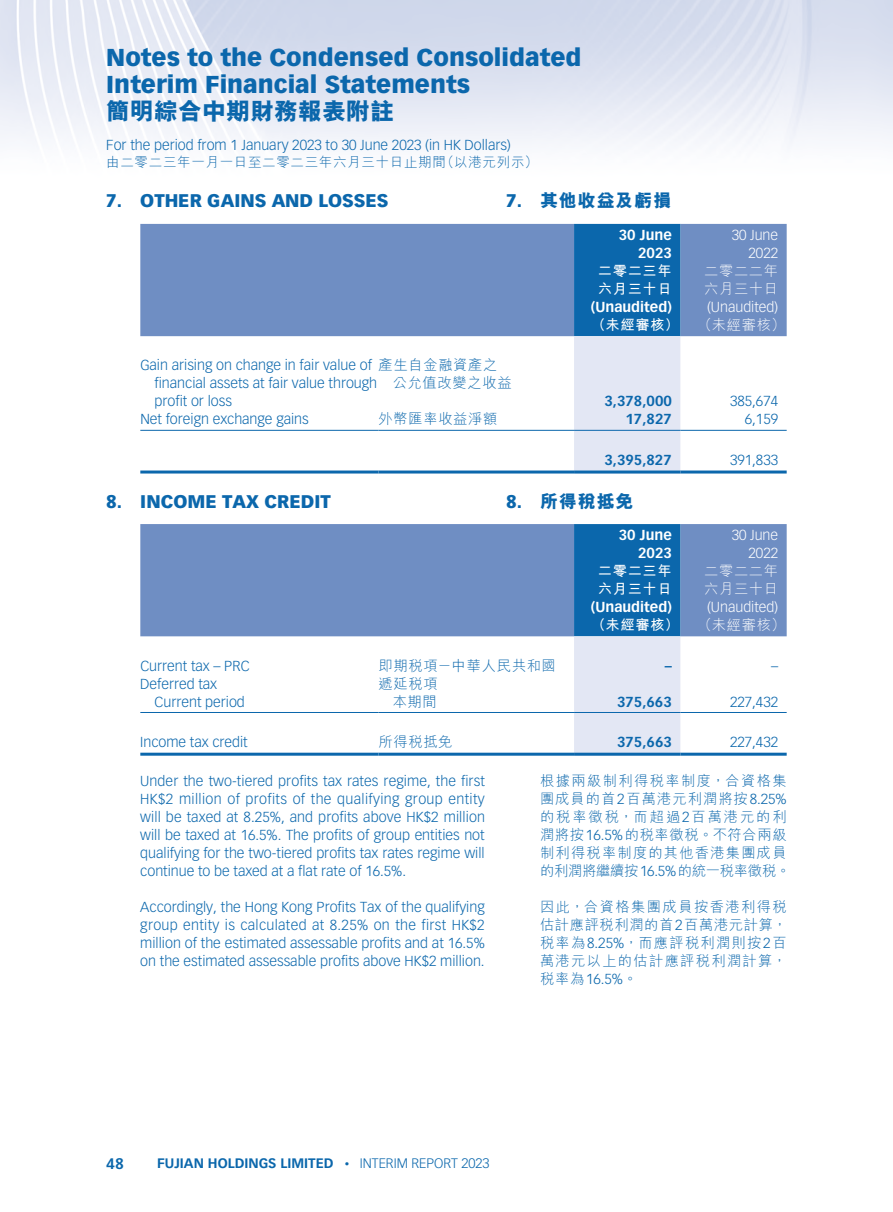
<style>
.page{position:relative;width:893px;height:1212px;background:#fff}
.page>*{position:absolute;margin:0;border:0;box-sizing:border-box;transform-origin:0 0}
.t1{font:900 24px/27px "Vectora LT Std";color:#0b67ac}
.t2{font:800 24px "M Hei HK";color:#0b67ac}
.t3{font:900 18px "Vectora LT Std";color:#0b67ac}
.t4{font:800 18px "M Hei HK";letter-spacing:.05em;color:#0b67ac}
.t5{font:700 15px "Vectora LT Std";color:#0b67ac}
.t6{font:300 14.25px/18px "Vectora LT Std";color:#0b67ac;text-align:justify}
.t7{font:300 14.25px/18px "M Hei HK";letter-spacing:.075em;color:#0b67ac}
.t8{font:700 14.25px/18px "Vectora LT Std";color:#fff;text-align:right}
.t9{font:300 14.25px/18px "Vectora LT Std";color:#fff;text-align:right}
.t10{font:700 14.25px "Vectora LT Std";color:#0b67ac}
.t11{font:300 14.25px/18px "M Hei HK";letter-spacing:.05em;color:#0b67ac}
.t12{font:700 14.25px/18px "M Hei HK";letter-spacing:.05em;color:#fff}
.t13{font:300 14.25px/18px "M Hei HK";letter-spacing:.05em;color:#fff}
.t14{font:700 13.5px "Vectora LT Std";color:#0b67ac}
.t15{font:300 13.5px "M Hei HK";letter-spacing:.05em;color:#0b67ac}
.s1{font-family:"Vectora LT Std";font-weight:900}
.s2{font-family:"Vectora LT Std"}
.s3{font-family:"M Hei HK"}
.s4{font-weight:300;font-size:9px}
.s5{font-weight:300}
</style>
<div class="page">
<img style="left:0;top:0;width:893px;height:224px">
<div style="left:140px;top:224px;width:647px;height:112px;background:#6f8ec3"></div>
<svg style="left:574px;top:224px;width:106px;height:246px;background:#80acd3"></svg>
<hr style="left:140px;top:430px;width:238px;height:1px;background:#0b67ac">
<hr style="left:378px;top:430px;width:196px;height:1px;background:#0b67ac">
<hr style="left:574px;top:430px;width:106px;height:1px;background:#0b67ac">
<hr style="left:680px;top:430px;width:107px;height:1px;background:#0b67ac">
<hr style="left:140px;top:470px;width:238px;height:3px;background:#0b67ac">
<hr style="left:378px;top:470px;width:196px;height:3px;background:#0b67ac">
<hr style="left:574px;top:470px;width:106px;height:3px;background:#0b67ac">
<hr style="left:680px;top:470px;width:107px;height:3px;background:#0b67ac">
<div style="left:140px;top:524px;width:647px;height:112px;background:#6f8ec3"></div>
<svg style="left:574px;top:524px;width:106px;height:229px;background:#78a8d0"></svg>
<hr style="left:140px;top:712px;width:238px;height:1px;background:#0b67ac">
<hr style="left:378px;top:712px;width:196px;height:1px;background:#0b67ac">
<hr style="left:574px;top:712px;width:106px;height:1px;background:#0b67ac">
<hr style="left:680px;top:712px;width:107px;height:1px;background:#0b67ac">
<hr style="left:140px;top:753px;width:238px;height:3px;background:#0b67ac">
<hr style="left:378px;top:753px;width:196px;height:3px;background:#0b67ac">
<hr style="left:574px;top:753px;width:106px;height:3px;background:#0b67ac">
<hr style="left:680px;top:753px;width:107px;height:3px;background:#0b67ac">
<h1 class="t1" style="left:106px;top:44px;width:477px">Notes to the Condensed Consolidated<br>Interim Financial Statements</h1>
<h1 class="t2" style="left:106px;top:99px;width:289px">簡明綜合中期財務報表附註</h1>
<p class="t6" style="left:106px;top:136px;width:406px">For the period from 1 January 2023 to 30 June 2023 (in HK Dollars)</p>
<p class="t15" style="left:106px;top:155px;width:433px">由二零二三年一月一日至二零二三年六月三十日止期間（以港元列示）</p>
<p class="t3" style="left:106px;top:190px;width:284px">7. OTHER GAINS AND LOSSES</p>
<p class="t4" style="left:506px;top:192px;width:167px"><span class="s1">7.</span> 其他收益及虧損</p>
<p class="t8" style="left:619px;top:226px;width:55px">30 June<br>2023</p>
<p class="t9" style="left:732px;top:226px;width:48px">30 June<br>2022</p>
<p class="t12" style="left:598px;top:261px;width:76px">二零二三年六月三十日</p>
<p class="t13" style="left:704px;top:262px;width:76px">二零二二年六月三十日</p>
<p class="t8" style="left:591px;top:298px;width:83px">(Unaudited)</p>
<p class="t9" style="left:707px;top:298px;width:73px">(Unaudited)</p>
<p class="t12" style="left:591px;top:315px;width:89px">（未經審核）</p>
<p class="t13" style="left:698px;top:316px;width:89px">（未經審核）</p>
<p class="t6" style="left:155px;top:356px;width:224px;text-align:left;text-indent:-14px">Gain arising on change in fair value of financial assets at fair value through profit or loss</p>
<p class="t11" style="left:393px;top:356px;width:120px;text-indent:-14px">產生自金融資產之公允值改變之收益</p>
<p class="t10" style="left:604px;top:393px;width:69px">3,378,000</p>
<p class="t6" style="left:730px;top:392px;width:50px">385,674</p>
<p class="t6" style="left:140px;top:410px;width:170px">Net foreign exchange gains</p>
<p class="t11" style="left:378px;top:410px;width:120px">外幣匯率收益淨額</p>
<p class="t10" style="left:625px;top:411px;width:48px">17,827</p>
<p class="t6" style="left:745px;top:410px;width:35px">6,159</p>
<p class="t10" style="left:604px;top:451px;width:69px">3,395,827</p>
<p class="t6" style="left:730px;top:451px;width:50px">391,833</p>
<p class="t3" style="left:106px;top:490px;width:226px">8. INCOME TAX CREDIT</p>
<p class="t8" style="left:619px;top:526px;width:55px">30 June<br>2023</p>
<p class="t9" style="left:732px;top:526px;width:48px">30 June<br>2022</p>
<p class="t12" style="left:598px;top:561px;width:76px">二零二三年六月三十日</p>
<p class="t13" style="left:704px;top:562px;width:76px">二零二二年六月三十日</p>
<p class="t8" style="left:591px;top:598px;width:83px">(Unaudited)</p>
<p class="t9" style="left:707px;top:598px;width:73px">(Unaudited)</p>
<p class="t12" style="left:591px;top:615px;width:89px">（未經審核）</p>
<p class="t13" style="left:698px;top:616px;width:89px">（未經審核）</p>
<p class="t6" style="left:140px;top:657px;width:111px">Current tax – PRC</p>
<p class="t11" style="left:378px;top:656px;width:179px">即期稅項－中華人民共和國</p>
<p class="t10" style="left:665px;top:657px;width:9px">–</p>
<p class="t6" style="left:771px;top:657px;width:9px">–</p>
<p class="t6" style="left:140px;top:675px;width:78px">Deferred tax</p>
<p class="t7" style="left:378px;top:674px;width:61px">遞延稅項</p>
<p class="t6" style="left:155px;top:693px;width:92px">Current period</p>
<p class="t7" style="left:393px;top:692px;width:46px">本期間</p>
<p class="t10" style="left:617px;top:693px;width:56px">375,663</p>
<p class="t6" style="left:730px;top:693px;width:50px">227,432</p>
<p class="t6" style="left:140px;top:733px;width:109px">Income tax credit</p>
<p class="t7" style="left:378px;top:733px;width:76px">所得稅抵免</p>
<p class="t10" style="left:617px;top:733px;width:56px">375,663</p>
<p class="t6" style="left:730px;top:733px;width:50px">227,432</p>
<p class="t6" style="left:140px;top:772px;width:346px">Under the two-tiered profits tax rates regime, the first HK$2 million of profits of the qualifying group entity will be taxed at 8.25%, and profits above HK$2 million will be taxed at 16.5%. The profits of group entities not qualifying for the two-tiered profits tax rates regime will continue to be taxed at a flat rate of 16.5%.</p>
<p class="t6" style="left:140px;top:898px;width:346px">Accordingly, the Hong Kong Profits Tax of the qualifying group entity is calculated at 8.25% on the first HK$2 million of the estimated assessable profits and at 16.5% on the estimated assessable profits above HK$2 million.</p>
<p class="t4" style="left:506px;top:492px;width:129px"><span class="s1">8.</span> 所得稅抵免</p>
<p class="t7" style="left:540px;top:772px;width:252px">根據兩級制利得稅率制度，合資格集團成員的首<span class="s2">2</span>百萬港元利潤將按<span class="s2">8.25%</span>的稅率徵稅，而超過<span class="s2">2</span>百萬港元的利潤將按<span class="s2">16.5%</span>的稅率徵稅。不符合兩級制利得稅率制度的其他香港集團成員的利潤將繼續按<span class="s2">16.5%</span>的統一稅率徵稅。</p>
<p class="t7" style="left:540px;top:898px;width:249px;text-align:justify">因此，合資格集團成員按香港利得稅估計應評稅利潤的首<span class="s2">2</span>百萬港元計算，稅率為<span class="s2">8.25%</span>，而應評稅利潤則按<span class="s2">2</span>百萬港元以上的估計應評稅利潤計算，</p>
<p class="t6" style="left:540px;top:970px;width:99px"><span class="s3">稅率為</span>16.5%<span class="s3">。</span></p>
<p class="t5" style="left:106px;top:1154px;width:19px">48</p>
<p class="t14" style="left:157px;top:1155px;width:334px">FUJIAN HOLDINGS LIMITED <span class="s4">•</span> <span class="s5">INTERIM REPORT 2023</span></p>
</div>
